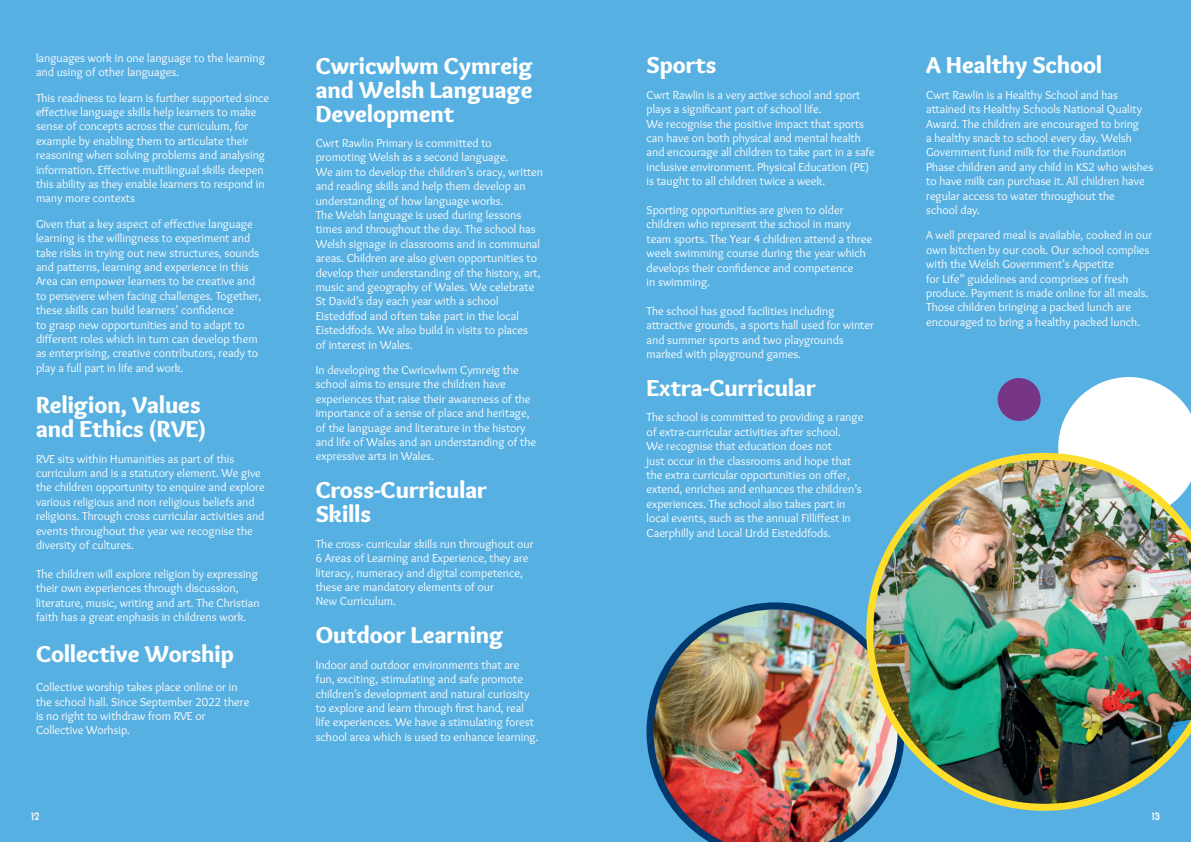
<style>
.page{position:relative;width:1191px;height:842px;background:#57b0e2}
.page>*{position:absolute;margin:0;border:0;box-sizing:border-box;transform-origin:0 0}
.t1{font:900 24px/24px "Overlock";color:#fff}
.t2{font:12px/14.4px "Overlock";color:#fff}
.t3{font:10px "Chelsea Market";color:#fff}
</style>
<div class="page">
<img style="left:646px;top:602px;width:231px;height:240px">
<svg style="left:1058px;top:377px;width:133px;height:76px"></svg>
<div style="left:997px;top:378px;width:43px;height:43px;background:#773587;border-radius:50%"></div>
<img style="left:866px;top:453px;width:325px;height:358px">
<p class="t2" style="left:36px;top:51px;width:230px">languages work in one language to the learning and using of other languages.</p>
<p class="t2" style="left:36px;top:90px;width:235px">This readiness to learn is further supported since effective language skills help learners to make sense of concepts across the curriculum, for example by enabling them to articulate their reasoning when solving problems and analysing information. Effective multilingual skills deepen this ability as they enable learners to respond in many more contexts</p>
<p class="t2" style="left:36px;top:217px;width:227px">Given that a key aspect of effective language learning is the willingness to experiment and take risks in trying out new structures, sounds and patterns, learning and experience in this Area can empower learners to be creative and to persevere when facing challenges. Together, these skills can build learners’ confidence<br>to grasp new opportunities and to adapt to different roles which in turn can develop them as enterprising, creative contributors, ready to play a full part in life and work.</p>
<h1 class="t1" style="left:36px;top:393px;width:173px">Religion, Values and Ethics (RVE)</h1>
<p class="t2" style="left:36px;top:451px;width:230px">RVE sits within Humanities as part of this curriculum and is a statutory element. We give the children opportunity to enquire and explore various religious and non religious beliefs and religions. Through cross curricular activities and events throughout the year we recognise the diversity of cultures.</p>
<p class="t2" style="left:36px;top:567px;width:225px">The children will explore religion by expressing their own experiences through discussion, literature, music, writing and art. The Christian faith has a great enphasis in childrens work.</p>
<h1 class="t1" style="left:36px;top:642px;width:199px">Collective Worship</h1>
<p class="t2" style="left:36px;top:680px;width:215px">Collective worship takes place online or in the school hall. Since September 2022 there is no right to withdraw from RVE or Collective Worhsip.</p>
<h1 class="t1" style="left:316px;top:53px;width:218px;text-align:justify">Cwricwlwm Cymreig and Welsh Language Development</h1>
<p class="t2" style="left:316px;top:136px;width:229px">Cwrt Rawlin Primary is committed to promoting Welsh as a second language.<br>We aim to develop the children’s oracy, written and reading skills and help them develop an understanding of how language works.<br>The Welsh language is used during lessons times and throughout the day. The school has Welsh signage in classrooms and in communal areas. Children are also given opportunities to develop their understanding of the history, art, music and geography of Wales. We celebrate St David’s day each year with a school Eisteddfod and often take part in the local Eisteddfods. We also build in visits to places<br>of interest in Wales.</p>
<p class="t2" style="left:316px;top:363px;width:222px">In developing the Cwricwlwm Cymreig the school aims to ensure the children have experiences that raise their awareness of the importance of a sense of place and heritage, of the language and literature in the history and life of Wales and an understanding of the expressive arts in Wales.</p>
<h1 class="t1" style="left:316px;top:478px;width:173px">Cross-Curricular<br>Skills</h1>
<p class="t2" style="left:316px;top:537px;width:219px">The cross- curricular skills run throughout our 6 Areas of Learning and Experience, they are literacy, numeracy and digital competence, these are mandatory elements of our<br>New Curriculum.</p>
<h1 class="t1" style="left:316px;top:623px;width:189px">Outdoor Learning</h1>
<p class="t2" style="left:316px;top:658px;width:224px">Indoor and outdoor environments that are fun, exciting, stimulating and safe promote children’s development and natural curiosity to explore and learn through first hand, real life experiences. We have a stimulating forest school area which is used to enhance learning.</p>
<h1 class="t1" style="left:646px;top:53px;width:71px">Sports</h1>
<p class="t2" style="left:646px;top:88px;width:230px">Cwrt Rawlin is a very active school and sport plays a significant part of school life.<br>We recognise the positive impact that sports can have on both physical and mental health and encourage all children to take part in a safe inclusive environment. Physical Education (PE) is taught to all children twice a week.</p>
<p class="t2" style="left:646px;top:203px;width:227px">Sporting opportunities are given to older children who represent the school in many team sports. The Year 4 children attend a three week swimming course during the year which develops their confidence and competence<br>in swimming.</p>
<p class="t2" style="left:646px;top:304px;width:229px">The school has good facilities including attractive grounds, a sports hall used for winter and summer sports and two playgrounds marked with playground games.</p>
<h1 class="t1" style="left:646px;top:375px;width:171px">Extra-Curricular</h1>
<p class="t2" style="left:646px;top:410px;width:218px">The school is committed to providing a range of extra-curricular activities after school.<br>We recognise that education does not<br>just occur in the classrooms and hope that the extra curricular opportunities on offer, extend, enriches and enhances the children’s experiences. The school also takes part in local events, such as the annual Filliffest in Caerphilly and Local Urdd Eisteddfods.</p>
<h1 class="t1" style="left:926px;top:53px;width:177px">A Healthy School</h1>
<p class="t2" style="left:926px;top:88px;width:229px">Cwrt Rawlin is a Healthy School and has attained its Healthy Schools National Quality Award. The children are encouraged to bring<br>a healthy snack to school every day. Welsh Government fund milk for the Foundation Phase children and any child in KS2 who wishes to have milk can purchase it. All children have regular access to water throughout the<br>school day.</p>
<p class="t2" style="left:926px;top:228px;width:227px">A well prepared meal is available, cooked in our own kitchen by our cook. Our school complies with the Welsh Government’s Appetite<br>for Life” guidelines and comprises of fresh produce. Payment is made online for all meals.<br>Those children bringing a packed lunch are encouraged to bring a healthy packed lunch.</p>
<p class="t3" style="left:31px;top:810px;width:10px">12</p>
<p class="t3" style="left:1151px;top:810px;width:10px">13</p>
</div>
